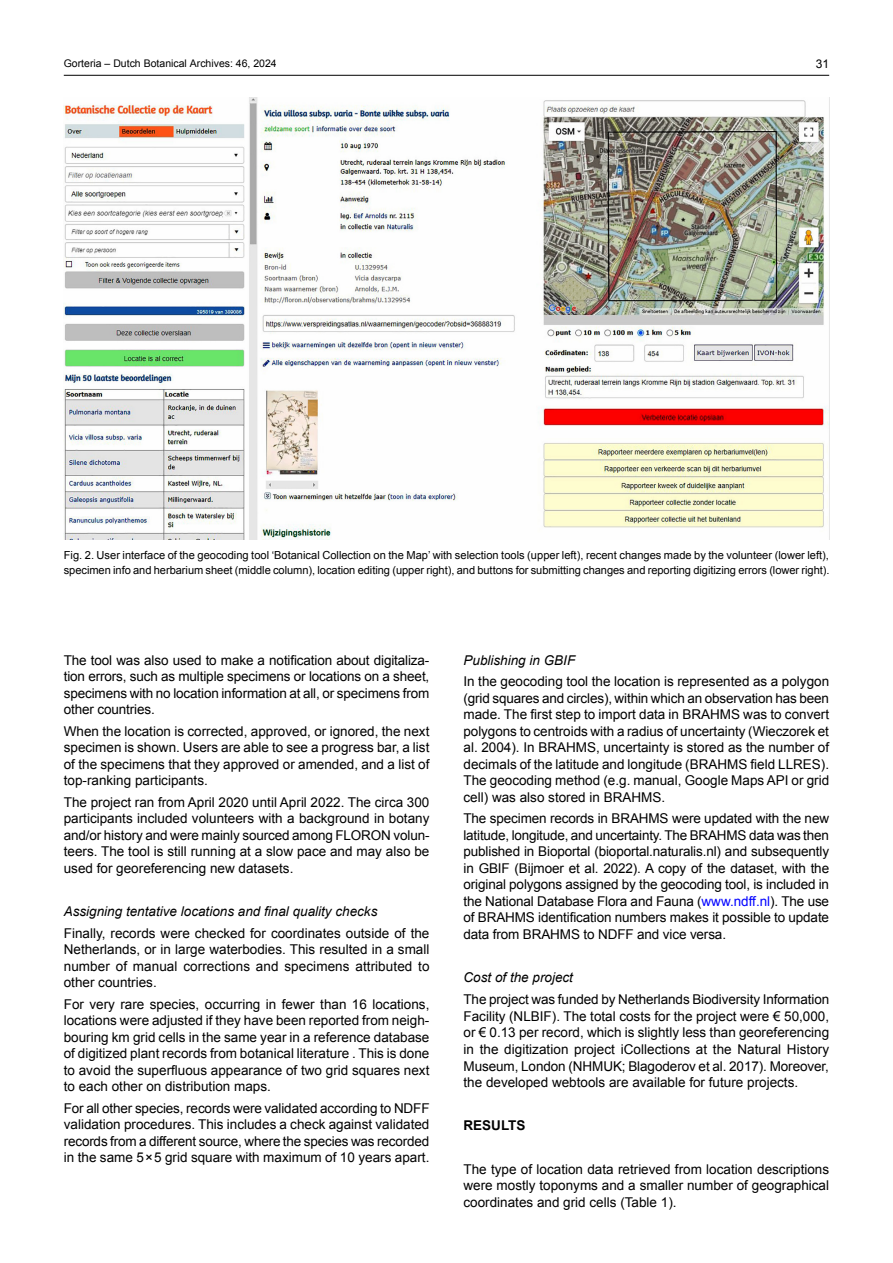
<style>
.page{position:relative;width:893px;height:1263px;background:#fff}
.page>*{position:absolute;margin:0;border:0;box-sizing:border-box;transform-origin:0 0}
.t1{font:13.5px/16.5px "Arial";color:#000;text-align:justify}
.t2{font:italic 13.5px "Arial";color:#000}
.t3{font:700 13.5px "Arial";color:#000}
.t4{font:12px "Arial";color:#000}
.t5{font:11.1px/14.4px "Arial";letter-spacing:-.005em;color:#000}
.t6{font:10.5px "Arial";color:#000}
.s1{color:#00f}
</style>
<div class="page">
<hr style="left:64px;top:75px;width:765px;height:1px;background:#000">
<img style="left:64px;top:98px;width:765px;height:441px">
<p class="t6" style="left:64px;top:57px;width:215px">Gorteria – Dutch Botanical Archives: 46, 2024</p>
<p class="t4" style="left:816px;top:56px;width:15px">31</p>
<p class="t5" style="left:64px;top:548px;width:767px">Fig. 2. User interface of the geocoding tool ‘Botanical Collection on the Map’ with selection tools (upper left), recent changes made by the volunteer (lower left), specimen info and herbarium sheet (middle column), location editing (upper right), and buttons for submitting changes and reporting digitizing errors (lower right).</p>
<p class="t1" style="left:64px;top:652px;width:367px">The tool was also used to make a notification about digitaliza&shy;tion errors, such as multiple specimens or locations on a sheet, specimens with no location information at all, or specimens from other countries.</p>
<p class="t1" style="left:64px;top:723px;width:367px">When the location is corrected, approved, or ignored, the next specimen is shown. Users are able to see a progress bar, a list of the specimens that they approved or amended, and a list of top-ranking participants.</p>
<p class="t1" style="left:64px;top:794px;width:367px">The project ran from April 2020 until April 2022. The circa 300 participants included volunteers with a background in botany and/or history and were mainly sourced among FLORON volun&shy;teers. The tool is still running at a slow pace and may also be used for georeferencing new datasets.</p>
<p class="t2" style="left:64px;top:903px;width:315px">Assigning tentative locations and final quality checks</p>
<p class="t1" style="left:64px;top:925px;width:367px">Finally, records were checked for coordinates outside of the Netherlands, or in large waterbodies. This resulted in a small number of manual corrections and specimens attributed to other countries.</p>
<p class="t1" style="left:64px;top:996px;width:367px">For very rare species, occurring in fewer than 16 locations, locations were adjusted if they have been reported from neigh&shy;bouring km grid cells in the same year in a reference database of digitized plant records from botanical literature . This is done to avoid the superfluous appearance of two grid squares next to each other on distribution maps.</p>
<p class="t1" style="left:64px;top:1100px;width:367px">For all other species, records were validated according to NDFF validation procedures. This includes a check against validated records from a different source, where the species was recorded in the same 5 × 5 grid square with maximum of 10 years apart.</p>
<p class="t2" style="left:463px;top:651px;width:113px">Publishing in GBIF</p>
<p class="t1" style="left:463px;top:673px;width:367px">In the geocoding tool the location is represented as a polygon (grid squares and circles), within which an observation has been made. The first step to import data in BRAHMS was to convert polygons to centroids with a radius of uncertainty (Wieczorek et al. 2004). In BRAHMS, uncertainty is stored as the number of decimals of the latitude and longitude (BRAHMS field LLRES).<br>The geocoding method (e.g. manual, Google Maps API or grid cell) was also stored in BRAHMS.</p>
<p class="t1" style="left:463px;top:810px;width:367px">The specimen records in BRAHMS were updated with the new latitude, longitude, and uncertainty. The BRAHMS data was then published in Bioportal (bioportal.naturalis.nl) and subsequently in GBIF (Bijmoer et al. 2022). A copy of the dataset, with the original polygons assigned by the geocoding tool, is included in the National Database Flora and Fauna (<span class="s1">www.ndff.nl</span>). The use of BRAHMS identification numbers makes it possible to update data from BRAHMS to NDFF and vice versa.</p>
<p class="t2" style="left:463px;top:969px;width:111px">Cost of the project</p>
<p class="t1" style="left:463px;top:991px;width:367px">The project was funded by Netherlands Biodiversity Information Facility (NLBIF). The total costs for the project were € 50,000, or € 0.13 per record, which is slightly less than georeferencing in the digitization project iCollections at the Natural History Museum, London (NHMUK; Blagoderov et al. 2017). Moreover, the developed webtools are available for future projects.</p>
<p class="t3" style="left:463px;top:1116px;width:64px">RESULTS</p>
<p class="t1" style="left:463px;top:1161px;width:367px">The type of location data retrieved from location descriptions were mostly toponyms and a smaller number of geographical coordinates and grid cells (Table 1).</p>
</div>
